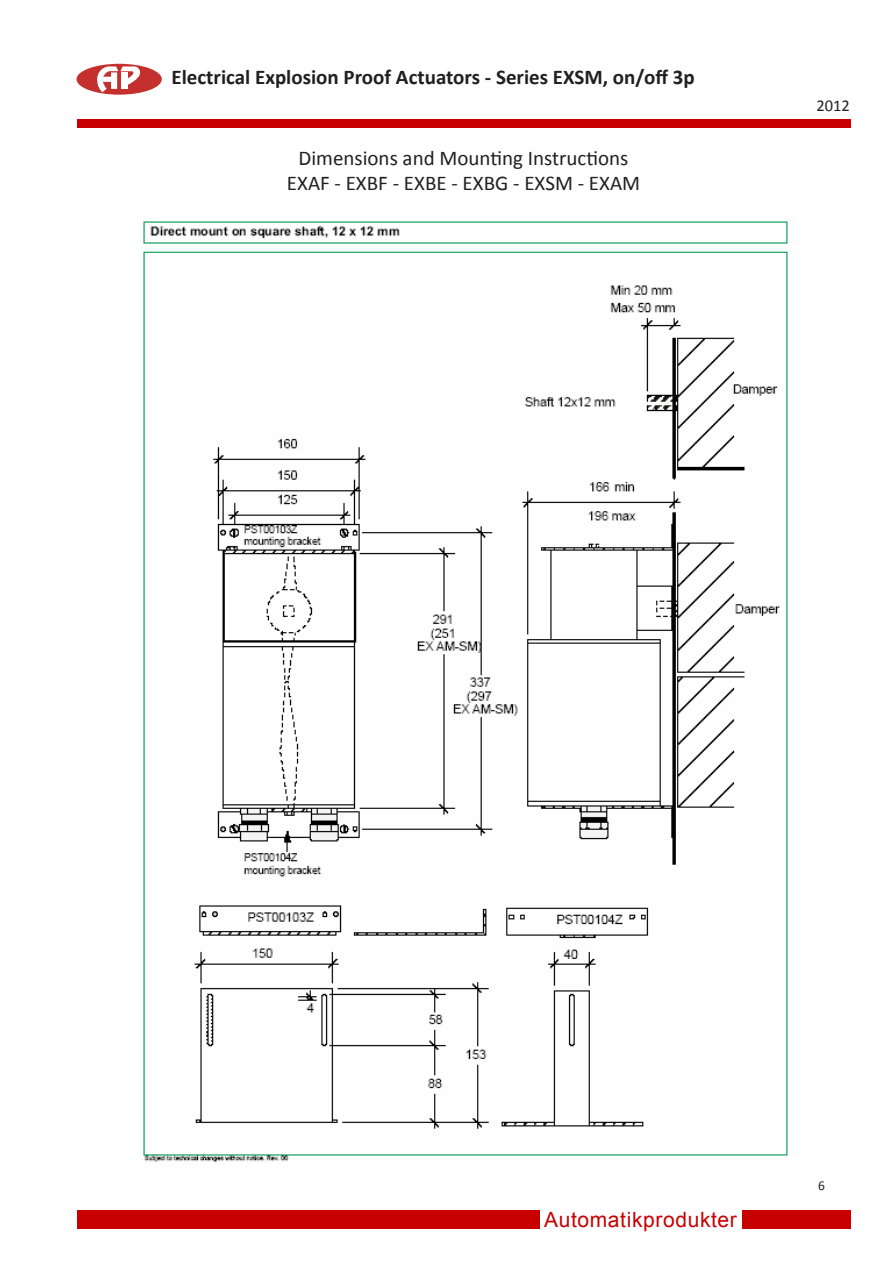
<style>
.page{position:relative;width:893px;height:1263px;background:#fff}
.page>*{position:absolute;margin:0;border:0;box-sizing:border-box;transform-origin:0 0}
.AP{font:21px "Calibri";color:#231f20}
.AP-2{font:700 21px "Calibri";color:#231f20}
.t1{font:21px "Arial";letter-spacing:.03em;color:#c80000}
.t2{font:16.5px "Calibri";color:#231f20}
.t3{font:13.5px "Calibri";color:#231f20}
</style>
<div class="page">
<div style="left:77px;top:119px;width:773px;height:8px;background:#c80000"></div>
<div style="left:77px;top:64px;width:85px;height:31px;background:#c4302d;border-radius:50%"></div>
<svg style="left:96px;top:66px;width:53px;height:26px"></svg>
<div style="left:77px;top:1210px;width:773px;height:19px;background:#c80000"></div>
<div style="left:540px;top:1208px;width:202px;height:22px;background:#fff"></div>
<img style="left:143px;top:221px;width:645px;height:942px">
<p class="AP-2" style="left:171px;top:64px;width:525px">Electrical Explosion Proof Actuators - Series EXSM, on/off 3p</p>
<p class="AP" style="left:299px;top:145px;width:331px">Dimensions and Mounting Instructions</p>
<p class="AP" style="left:287px;top:170px;width:355px">EXAF - EXBF - EXBE - EXBG - EXSM - EXAM</p>
<p class="t2" style="left:816px;top:95px;width:35px">2012</p>
<p class="t1" style="left:544px;top:1206px;width:194px">Automatikprodukter</p>
<p class="t3" style="left:818px;top:1177px;width:8px">6</p>
</div>
